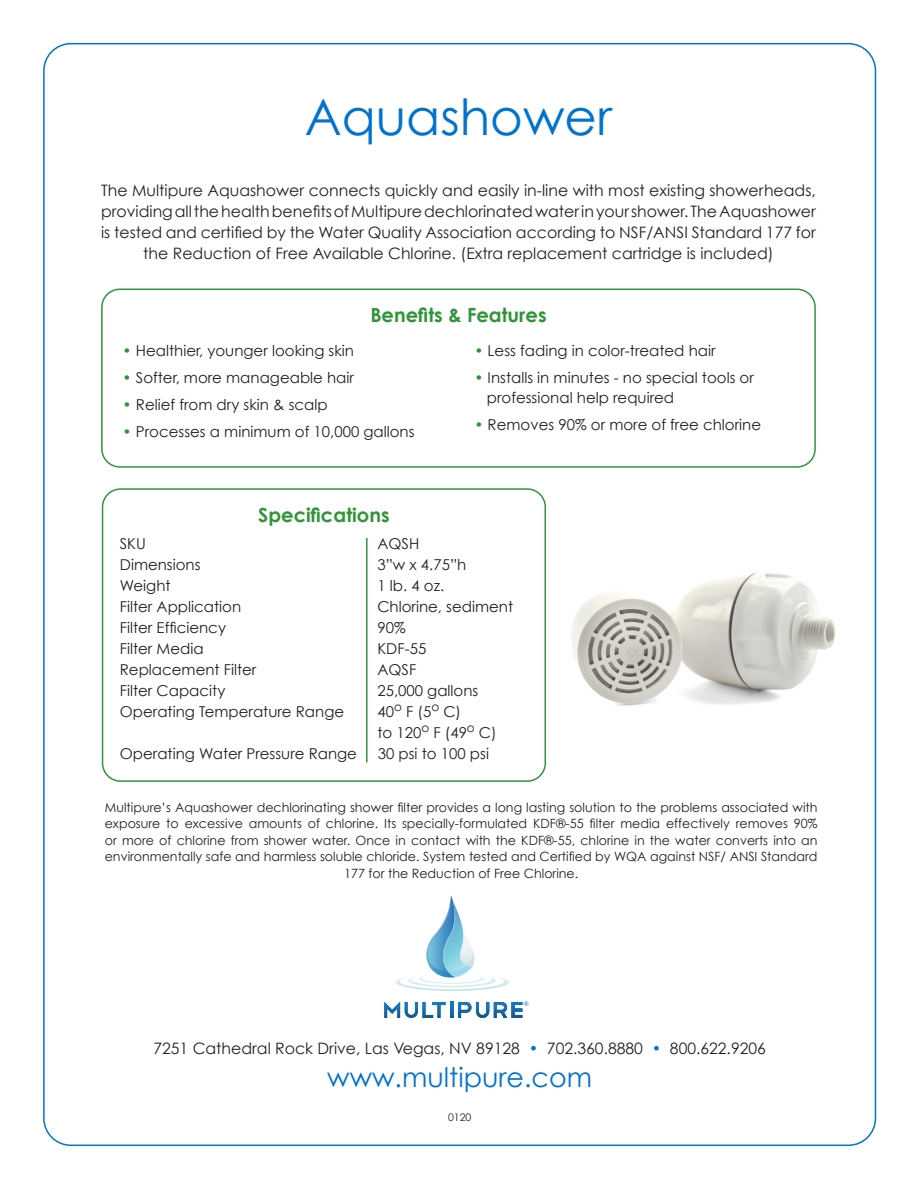
<style>
.page{position:relative;width:918px;height:1188px;background:#fff}
.page>*{position:absolute;margin:0;border:0;box-sizing:border-box;transform-origin:0 0}
.t1{font:49.95px "Century Gothic";color:#0073ce}
.t2{font:27px "Century Gothic";color:#0073ce}
.t3{font:700 19.5px "Century Gothic";color:#319439}
.t4{font:15.75px/21px "Century Gothic";color:#231f20;text-align:center}
.t5{font:15px "Century Gothic";color:#231f20}
.t6{font:12.75px/16.5px "Century Gothic";color:#231f20;text-align:center}
.t7{font:10.5px "Century Gothic";color:#231f20}
.s1{color:#319439}
.s2{color:#0073ce}
</style>
<div class="page">
<svg style="left:384px;top:1002px;width:62px;height:16px"></svg>
<svg style="left:450px;top:1002px;width:3px;height:16px"></svg>
<svg style="left:396px;top:895px;width:113px;height:96px"></svg>
<svg style="left:458px;top:1002px;width:70px;height:16px"></svg>
<div style="left:102px;top:488px;width:444px;height:294px;border:2px solid #319439;border-radius:18px"></div>
<hr style="left:366px;top:538px;width:2px;height:224px;background:#319439">
<div style="left:101px;top:289px;width:715px;height:179px;border:2px solid #319439;border-radius:18px"></div>
<img style="left:571px;top:572px;width:264px;height:134px">
<p class="t1" style="left:305px;top:87px;width:309px">Aquashower</p>
<p class="t4" style="left:101px;top:179px;width:716px">The Multipure Aquashower connects quickly and easily in-line with most existing showerheads, providing all the health benefits of Multipure dechlorinated water in your shower. The Aquashower is tested and certified by the Water Quality Association according to NSF/ANSI Standard 177 for the Reduction of Free Available Chlorine. (Extra replacement cartridge is included)</p>
<p class="t3" style="left:370px;top:303px;width:178px">Benefits &amp; Features</p>
<p class="t5" style="left:123px;top:342px;width:233px"><span class="s1">•</span> Healthier, younger looking skin</p>
<p class="t5" style="left:123px;top:369px;width:233px"><span class="s1">•</span> Softer, more manageable hair</p>
<p class="t5" style="left:123px;top:396px;width:207px"><span class="s1">•</span> Relief from dry skin &amp; scalp</p>
<p class="t5" style="left:123px;top:423px;width:293px"><span class="s1">•</span> Processes a minimum of 10,000 gallons</p>
<p class="t3" style="left:258px;top:503px;width:133px">Specifications</p>
<p class="t5" style="left:474px;top:342px;width:243px"><span class="s1">•</span> Less fading in color-treated hair</p>
<p class="t5" style="left:474px;top:369px;width:281px"><span class="s1">•</span> Installs in minutes - no special tools or</p>
<p class="t5" style="left:487px;top:388px;width:189px">professional help required</p>
<p class="t5" style="left:474px;top:415px;width:288px"><span class="s1">•</span> Removes 90% or more of free chlorine</p>
<p class="t5" style="left:120px;top:535px;width:28px">SKU</p>
<p class="t5" style="left:377px;top:535px;width:43px">AQSH</p>
<p class="t5" style="left:120px;top:556px;width:82px">Dimensions</p>
<p class="t5" style="left:377px;top:556px;width:91px">3”w x 4.75”h</p>
<p class="t5" style="left:120px;top:577px;width:52px">Weight</p>
<p class="t5" style="left:377px;top:577px;width:68px">1 lb. 4 oz.</p>
<p class="t5" style="left:120px;top:598px;width:123px">Filter Application</p>
<p class="t5" style="left:377px;top:598px;width:137px">Chlorine, sediment</p>
<p class="t5" style="left:120px;top:619px;width:108px">Filter Efficiency</p>
<p class="t5" style="left:377px;top:619px;width:30px">90%</p>
<p class="t5" style="left:120px;top:640px;width:85px">Filter Media</p>
<p class="t5" style="left:377px;top:640px;width:50px">KDF-55</p>
<p class="t5" style="left:120px;top:661px;width:138px">Replacement Filter</p>
<p class="t5" style="left:377px;top:661px;width:40px">AQSF</p>
<p class="t5" style="left:120px;top:682px;width:107px">Filter Capacity</p>
<p class="t5" style="left:377px;top:682px;width:102px">25,000 gallons</p>
<p class="t5" style="left:120px;top:703px;width:226px">Operating Temperature Range</p>
<p class="t5" style="left:377px;top:703px;width:85px">40<sup>o</sup> F (5<sup>o</sup> C)</p>
<p class="t5" style="left:377px;top:724px;width:121px">to 120<sup>o</sup> F (49<sup>o</sup> C)</p>
<p class="t5" style="left:120px;top:745px;width:239px">Operating Water Pressure Range</p>
<p class="t5" style="left:378px;top:745px;width:113px">30 psi to 100 psi</p>
<p class="t6" style="left:105px;top:799px;width:714px">Multipure’s Aquashower dechlorinating shower filter provides a long lasting solution to the problems associated with exposure to excessive amounts of chlorine. Its specially-formulated KDF®-55 filter media effectively removes 90% or more of chlorine from shower water. Once in contact with the KDF®-55, chlorine in the water converts into an environmentally safe and harmless soluble chloride. System tested and Certified by WQA against NSF/ ANSI Standard 177 for the Reduction of Free Chlorine.</p>
<p class="t4" style="left:153px;top:1037px;width:614px">7251 Cathedral Rock Drive, Las Vegas, NV 89128 <span class="s2">•</span> 702.360.8880 <span class="s2">•</span> 800.622.9206</p>
<p class="t2" style="left:327px;top:1061px;width:266px">www.multipure.com</p>
<p class="t7" style="left:448px;top:1111px;width:25px">0120</p>
</div>
